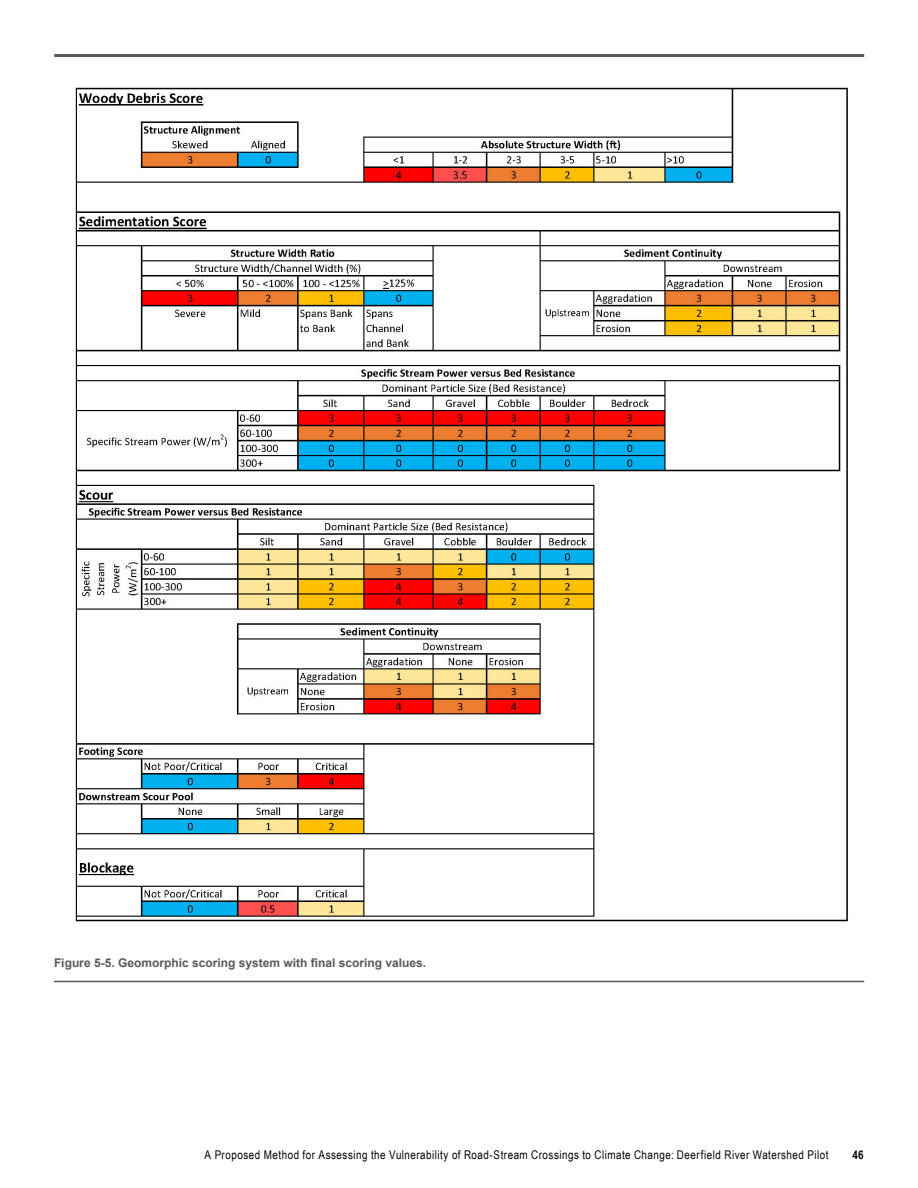
<style>
.page{position:relative;width:918px;height:1188px;background:#fff}
.page>*{position:absolute;margin:0;border:0;box-sizing:border-box;transform-origin:0 0}
.t1{font:12px "Arial Narrow";letter-spacing:.04em;color:#000}
.Figure_table_main_ti{font:700 12px "Arial";color:#58595b}
.t2{font:700 12px "Arial Narrow";color:#000}
</style>
<div class="page">
<img style="left:75px;top:87px;width:773px;height:835px">
<hr style="left:54px;top:981px;width:810px;height:1px;background:#58595b">
<hr style="left:54px;top:54px;width:810px;height:3px;background:#58595b">
<p class="Figure_table_main_ti" style="left:54px;top:955px;width:374px">Figure 5-5. Geomorphic scoring system with final scoring values.</p>
<p class="t1" style="left:205px;top:1148px;width:625px">A Proposed Method for Assessing the Vulnerability of Road-Stream Crossings to Climate Change: Deerfield River Watershed Pilot</p>
<p class="t2" style="left:853px;top:1148px;width:12px">46</p>
</div>
